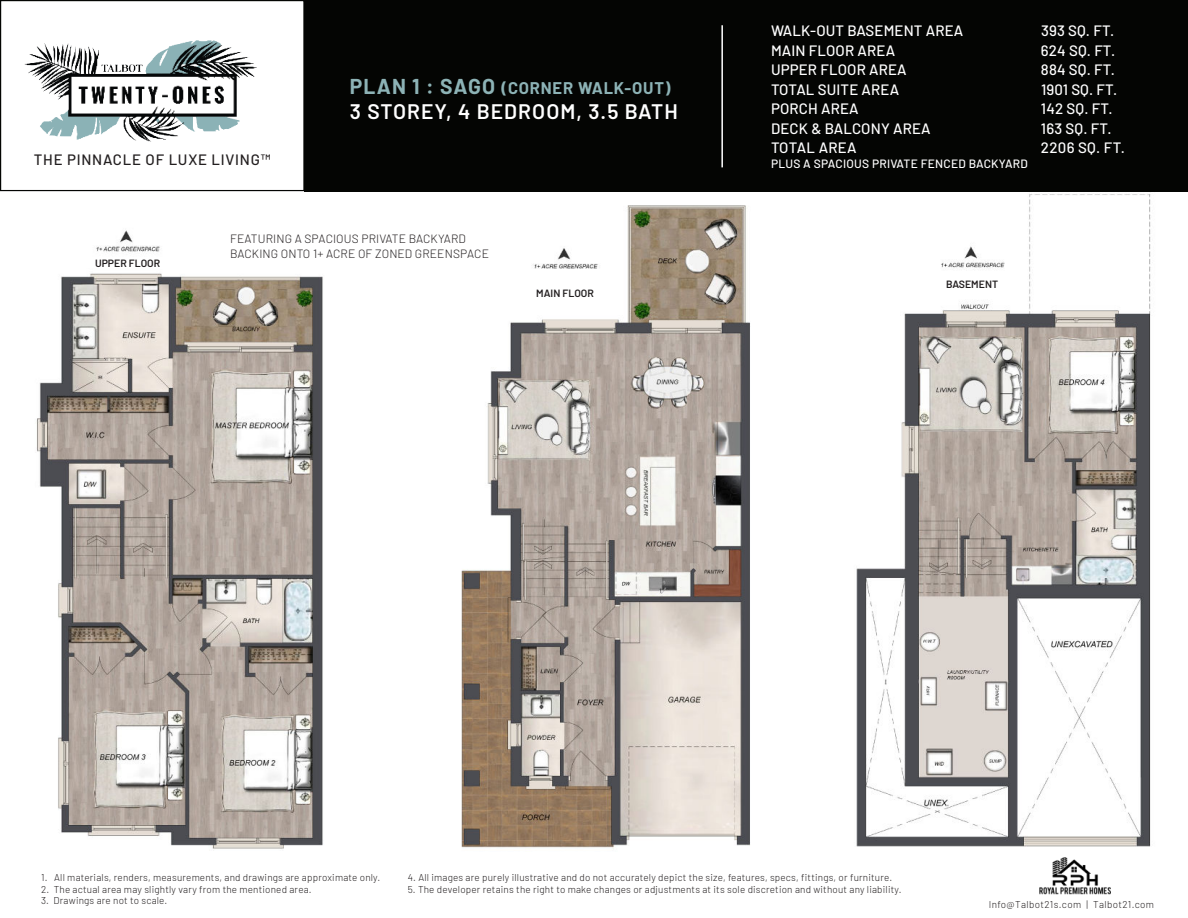
<style>
.page{position:relative;width:1188px;height:918px;background:#fff}
.page>*{position:absolute;margin:0;border:0;box-sizing:border-box;transform-origin:0 0}
.t1{font:600 21px "Barlow";letter-spacing:.05em;color:#fff}
.t2{font:700 16.5px "Barlow";letter-spacing:.05em;color:#8db3b6}
.t3{font:500 15px "Barlow";letter-spacing:.01em;color:#fff}
.t4{font:500 15px "Barlow";letter-spacing:.05em;color:#231f20}
.t5{font:300 12px/15px "Barlow";letter-spacing:.01em;color:#231f20}
.t6{font:500 12px "Barlow";letter-spacing:.02em;color:#fff}
.t7{font:600 10.5px "Barlow";color:#231f20}
.t8{font:300 9.9px "Barlow";letter-spacing:.02em;color:#231f20}
.t9{font:300 9.9px "Barlow";letter-spacing:.04em;color:#231f20}
.s1{font-size:21px}
</style>
<div class="page">
<img style="left:856px;top:194px;width:295px;height:653px">
<div style="left:305px;top:0;width:883px;height:191px;background:#040503"></div>
<img style="left:24px;top:40px;width:233px;height:102px">
<div style="left:0;top:0;width:305px;height:191px;border:1px solid #040503"></div>
<img style="left:1040px;top:858px;width:70px;height:37px">
<img style="left:461px;top:205px;width:289px;height:644px">
<img style="left:36px;top:230px;width:287px;height:619px">
<hr style="left:721px;top:25px;width:2px;height:142px;background:#fff">
<h3 class="t4" style="left:34px;top:154px;width:238px">THE PINNACLE OF LUXE LIVING™</h3>
<h2 class="t2" style="left:350px;top:82px;width:322px"><span class="s1">PLAN 1 : SAGO</span> (CORNER WALK-OUT)</h2>
<h1 class="t1" style="left:350px;top:104px;width:329px">3 STOREY, 4 BEDROOM, 3.5 BATH</h1>
<p class="t7" style="left:95px;top:259px;width:67px">UPPER FLOOR</p>
<p class="t5" style="left:230px;top:232px;width:260px">FEATURING A SPACIOUS PRIVATE BACKYARD<br>BACKING ONTO 1+ ACRE OF ZONED GREENSPACE</p>
<p class="t7" style="left:536px;top:289px;width:59px">MAIN FLOOR</p>
<h3 class="t3" style="left:771px;top:25px;width:194px">WALK-OUT BASEMENT AREA</h3>
<h3 class="t3" style="left:1041px;top:25px;width:75px">393 SQ. FT.</h3>
<h3 class="t3" style="left:771px;top:45px;width:126px">MAIN FLOOR AREA</h3>
<h3 class="t3" style="left:1041px;top:45px;width:76px">624 SQ. FT.</h3>
<h3 class="t3" style="left:771px;top:64px;width:137px">UPPER FLOOR AREA</h3>
<h3 class="t3" style="left:1041px;top:64px;width:75px">884 SQ. FT.</h3>
<h3 class="t3" style="left:771px;top:84px;width:130px">TOTAL SUITE AREA</h3>
<h3 class="t3" style="left:1041px;top:84px;width:78px">1901 SQ. FT.</h3>
<h3 class="t3" style="left:771px;top:103px;width:89px">PORCH AREA</h3>
<h3 class="t3" style="left:1041px;top:103px;width:73px">142 SQ. FT.</h3>
<h3 class="t3" style="left:771px;top:123px;width:161px">DECK &amp; BALCONY AREA</h3>
<h3 class="t3" style="left:1041px;top:123px;width:72px">163 SQ. FT.</h3>
<h3 class="t3" style="left:771px;top:142px;width:87px">TOTAL AREA</h3>
<h3 class="t3" style="left:1041px;top:142px;width:86px">2206 SQ. FT.</h3>
<p class="t6" style="left:771px;top:159px;width:258px">PLUS A SPACIOUS PRIVATE FENCED BACKYARD</p>
<p class="t7" style="left:946px;top:281px;width:53px">BASEMENT</p>
<p class="t8" style="left:41px;top:874px;width:341px">1. All materials, renders, measurements, and drawings are approximate only.</p>
<p class="t8" style="left:41px;top:885px;width:272px">2. The actual area may slightly vary from the mentioned area.</p>
<p class="t8" style="left:41px;top:897px;width:128px">3. Drawings are not to scale.</p>
<p class="t8" style="left:408px;top:874px;width:486px">4. All images are purely illustrative and do not accurately depict the size, features, specs, fittings, or furniture.</p>
<p class="t8" style="left:408px;top:885px;width:495px">5. The developer retains the right to make changes or adjustments at its sole discretion and without any liability.</p>
<p class="t9" style="left:989px;top:901px;width:167px">Info@Talbot21s.com | Talbot21.com</p>
</div>
